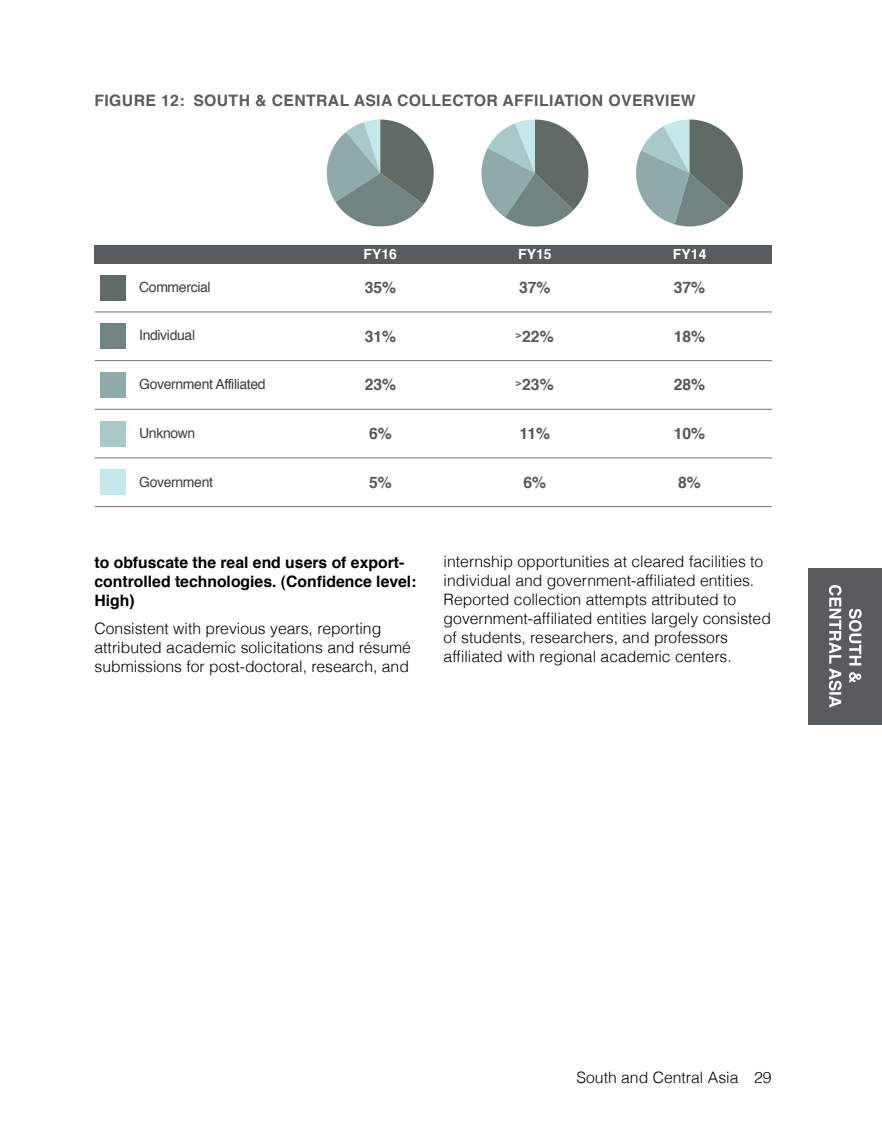
<style>
.page{position:relative;width:882px;height:1134px;background:#fff}
.page>*{position:absolute;margin:0;border:0;box-sizing:border-box;transform-origin:0 0}
.t1{font:300 15.75px/18.9px "Helvetica";color:#000}
.t2{font:700 15.75px/18.9px "Helvetica";color:#000}
.t3{font:700 15.75px "Helvetica";letter-spacing:.025em;color:#585c5e}
.t4{font:700 15.75px "Helvetica";color:#58584f}
.t5{font:14px "Helvetica";letter-spacing:-.025em;color:#3d3f36}
.t6{font:700 14px "Helvetica";color:#fff}
</style>
<div class="page">
<div style="left:808px;top:568px;width:74px;height:157px;background:#585c5e"></div>
<svg style="left:829px;top:585px;width:13px;height:123px"></svg>
<svg style="left:849px;top:609px;width:13px;height:74px"></svg>
<div style="left:95px;top:245px;width:677px;height:18px;background:#585c5e"></div>
<hr style="left:95px;top:312px;width:677px;height:1px;background:#78766e">
<hr style="left:95px;top:360px;width:677px;height:1px;background:#78766e">
<hr style="left:95px;top:409px;width:677px;height:1px;background:#78766e">
<hr style="left:95px;top:458px;width:677px;height:1px;background:#78766e">
<hr style="left:95px;top:506px;width:677px;height:1px;background:#78766e">
<div style="left:101px;top:275px;width:25px;height:25px;background:#616b66"></div>
<div style="left:101px;top:324px;width:25px;height:25px;background:#718481"></div>
<div style="left:101px;top:372px;width:25px;height:26px;background:#8eaba9"></div>
<div style="left:101px;top:421px;width:25px;height:25px;background:#a7c9c9"></div>
<div style="left:101px;top:470px;width:25px;height:25px;background:#c3e7ea"></div>
<svg style="left:326px;top:120px;width:108px;height:107px"></svg>
<svg style="left:481px;top:120px;width:107px;height:107px"></svg>
<svg style="left:636px;top:120px;width:107px;height:107px"></svg>
<p class="t3" style="left:95px;top:88px;width:603px">Figure 12: South &amp; Central Asia Collector Affiliation Overview</p>
<p class="t6" style="left:364px;top:243px;width:35px">FY16</p>
<p class="t6" style="left:518px;top:243px;width:35px">FY15</p>
<p class="t6" style="left:673px;top:243px;width:35px">FY14</p>
<p class="t5" style="left:139px;top:276px;width:73px">Commercial</p>
<p class="t4" style="left:365px;top:275px;width:33px">35%</p>
<p class="t4" style="left:519px;top:275px;width:33px">37%</p>
<p class="t4" style="left:674px;top:275px;width:33px">37%</p>
<p class="t5" style="left:139px;top:325px;width:57px">Individual</p>
<p class="t4" style="left:365px;top:323px;width:33px">31%</p>
<p class="t4" style="left:516px;top:323px;width:39px"><sup>&gt;</sup>22%</p>
<p class="t4" style="left:674px;top:323px;width:33px">18%</p>
<p class="t5" style="left:139px;top:373px;width:128px">Government Affiliated</p>
<p class="t5" style="left:139px;top:422px;width:58px">Unknown</p>
<p class="t5" style="left:139px;top:471px;width:75px">Government</p>
<p class="t4" style="left:365px;top:372px;width:33px">23%</p>
<p class="t4" style="left:369px;top:421px;width:24px">6%</p>
<p class="t4" style="left:369px;top:470px;width:24px">5%</p>
<p class="t4" style="left:516px;top:372px;width:39px"><sup>&gt;</sup>23%</p>
<p class="t4" style="left:520px;top:421px;width:32px">11%</p>
<p class="t4" style="left:523px;top:470px;width:24px">6%</p>
<p class="t4" style="left:674px;top:372px;width:33px">28%</p>
<p class="t4" style="left:674px;top:421px;width:33px">10%</p>
<p class="t4" style="left:678px;top:470px;width:24px">8%</p>
<p class="t2" style="left:95px;top:553px;width:324px">to obfuscate the real end users of export&shy;controlled technologies. (Confidence level:<br>High)</p>
<p class="t1" style="left:95px;top:619px;width:318px">Consistent with previous years, reporting attributed academic solicitations and résumé submissions for post-doctoral, research, and</p>
<p class="t1" style="left:444px;top:552px;width:329px">internship opportunities at cleared facilities to individual and government-affiliated entities.<br>Reported collection attempts attributed to government-affiliated entities largely consisted of students, researchers, and professors affiliated with regional academic centers.</p>
<p class="t1" style="left:577px;top:1068px;width:197px">South and Central Asia 29</p>
</div>
